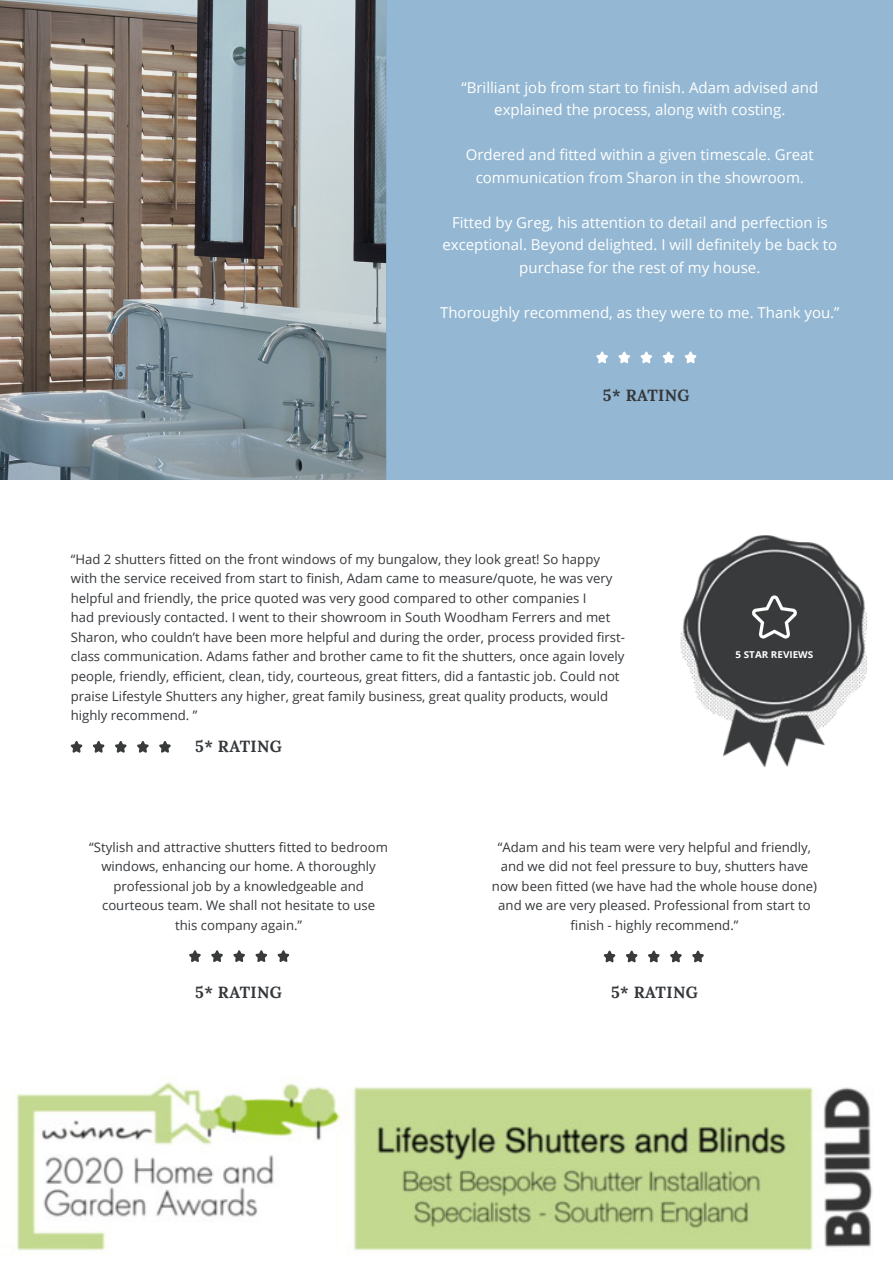
<style>
.page{position:relative;width:893px;height:1263px;background:#fff}
.page>*{position:absolute;margin:0;border:0;box-sizing:border-box;transform-origin:0 0}
.t1{font:700 16.05px "Lora";letter-spacing:.025em;color:#35383b}
.t2{font:15px/22.5px "Open Sans";color:#fff;text-align:center}
.t3{font:13.2px/19.5px "Open Sans";color:#35383b;text-align:center}
.t4{font:700 9.45px "Open Sans";color:#fff;scale:1.05 1}
</style>
<div class="page">
<img style="left:0;top:0;width:387px;height:480px">
<div style="left:387px;top:0;width:506px;height:480px;background:#94b8d3"></div>
<img style="left:680px;top:535px;width:187px;height:232px">
<div style="left:704px;top:557px;width:140px;height:141px;background:#393a3b;border-radius:50%"></div>
<svg style="left:752px;top:595px;width:45px;height:43px"></svg>
<img style="left:16px;top:1082px;width:857px;height:169px">
<svg style="left:71px;top:741px;width:11px;height:12px"></svg>
<svg style="left:93px;top:741px;width:11px;height:12px"></svg>
<svg style="left:115px;top:741px;width:12px;height:12px"></svg>
<svg style="left:137px;top:741px;width:12px;height:12px"></svg>
<svg style="left:159px;top:741px;width:12px;height:12px"></svg>
<svg style="left:189px;top:950px;width:12px;height:12px"></svg>
<svg style="left:211px;top:950px;width:12px;height:12px"></svg>
<svg style="left:233px;top:950px;width:12px;height:12px"></svg>
<svg style="left:256px;top:950px;width:11px;height:12px"></svg>
<svg style="left:278px;top:950px;width:11px;height:12px"></svg>
<svg style="left:604px;top:951px;width:11px;height:11px"></svg>
<svg style="left:626px;top:951px;width:11px;height:11px"></svg>
<svg style="left:648px;top:951px;width:11px;height:11px"></svg>
<svg style="left:670px;top:951px;width:12px;height:11px"></svg>
<svg style="left:692px;top:951px;width:12px;height:11px"></svg>
<svg style="left:596px;top:352px;width:12px;height:11px"></svg>
<svg style="left:618px;top:352px;width:12px;height:11px"></svg>
<svg style="left:641px;top:352px;width:11px;height:11px"></svg>
<svg style="left:663px;top:352px;width:11px;height:11px"></svg>
<svg style="left:685px;top:352px;width:11px;height:11px"></svg>
<p class="t2" style="left:461px;top:76px;width:358px">“Brilliant job from start to finish. Adam advised and explained the process, along with costing.</p>
<p class="t2" style="left:466px;top:143px;width:350px">Ordered and fitted within a given timescale. Great communication from Sharon in the showroom.</p>
<p class="t2" style="left:442px;top:211px;width:396px">Fitted by Greg, his attention to detail and perfection is exceptional. Beyond delighted. I will definitely be back to purchase for the rest of my house.</p>
<p class="t2" style="left:440px;top:301px;width:401px">Thoroughly recommend, as they were to me. Thank you.”</p>
<p class="t1" style="left:603px;top:385px;width:88px">5* RATING</p>
<p class="t3" style="left:71px;top:549px;width:556px;text-align:left">“Had 2 shutters fitted on the front windows of my bungalow, they look great! So happy with the service received from start to finish, Adam came to measure/quote, he was very helpful and friendly, the price quoted was very good compared to other companies I<br>had previously contacted. I went to their showroom in South Woodham Ferrers and met Sharon, who couldn’t have been more helpful and during the order, process provided first&shy;class communication. Adams father and brother came to fit the shutters, once again lovely people, friendly, efficient, clean, tidy, courteous, great fitters, did a fantastic job. Could not praise Lifestyle Shutters any higher, great family business, great quality products, would highly recommend. ”</p>
<p class="t1" style="left:195px;top:736px;width:88px">5* RATING</p>
<p class="t4" style="left:736px;top:648px;width:76px">5 STAR REVIEWS</p>
<p class="t3" style="left:89px;top:837px;width:300px">“Stylish and attractive shutters fitted to bedroom windows, enhancing our home. A thoroughly professional job by a knowledgeable and</p>
<p class="t3" style="left:102px;top:895px;width:275px">courteous team. We shall not hesitate to use</p>
<p class="t3" style="left:175px;top:915px;width:129px">this company again.”</p>
<p class="t1" style="left:195px;top:982px;width:88px">5* RATING</p>
<p class="t3" style="left:492px;top:837px;width:327px">“Adam and his team were very helpful and friendly, and we did not feel pressure to buy, shutters have now been fitted (we have had the whole house done) and we are very pleased. Professional from start to finish - highly recommend.”</p>
<p class="t1" style="left:611px;top:982px;width:88px">5* RATING</p>
</div>
